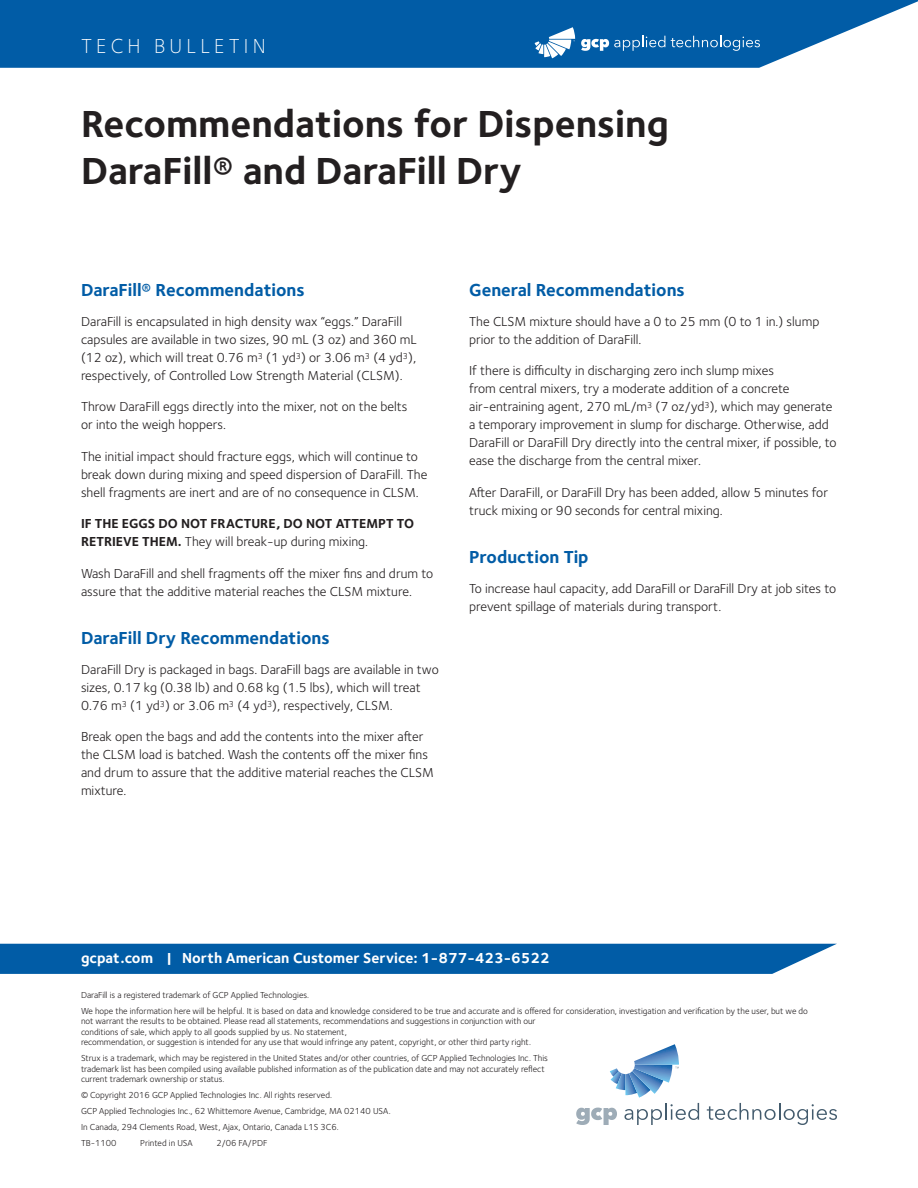
<style>
.page{position:relative;width:918px;height:1188px;background:#fff}
.page>*{position:absolute;margin:0;border:0;box-sizing:border-box;transform-origin:0 0}
.t1{font:700 39px/46.8px "Foundry Sterling";color:#231f20}
.Document_Name{font:300 21px "Foundry Sterling";letter-spacing:.2em;color:#fff}
.Product_Descriptor_C{font:700 18px "Foundry Sterling";color:#015ca6}
.t2{font:700 15px "Foundry Sterling";color:#fff}
.Body_Copy{font:13.5px/18px "Foundry Sterling";color:#231f20}
.Body_Copy-2{font:700 13.5px/18px "Foundry Sterling";color:#231f20}
.t3{font:9px/15.9px "Foundry Sterling";letter-spacing:-.005em;color:#231f20}
.s1{font-weight:400}
</style>
<div class="page">
<svg style="left:0;top:0;width:918px;height:68px;background:#186bae"></svg>
<svg style="left:0;top:944px;width:836px;height:30px;background:#0b62a9"></svg>
<svg style="left:581px;top:36px;width:84px;height:15px"></svg>
<svg style="left:671px;top:36px;width:89px;height:15px"></svg>
<svg style="left:535px;top:27px;width:40px;height:31px"></svg>
<svg style="left:707px;top:1103px;width:130px;height:22px"></svg>
<svg style="left:576px;top:1044px;width:123px;height:81px"></svg>
<p class="Document_Name" style="left:81px;top:34px;width:186px">TECH BULLETIN</p>
<h1 class="t1" style="left:81px;top:102px;width:589px">Recommendations for Dispensing<br>DaraFill® and DaraFill Dry</h1>
<p class="Product_Descriptor_C" style="left:81px;top:279px;width:225px">DaraFill® Recommendations</p>
<p class="Body_Copy" style="left:81px;top:313px;width:337px">DaraFill is encapsulated in high density wax “eggs.” DaraFill capsules are available in two sizes, 90 mL (3 oz) and 360 mL (12 oz), which will treat 0.76 m<sup>3</sup> (1 yd<sup>3</sup>) or 3.06 m<sup>3</sup> (4 yd<sup>3</sup>), respectively, of Controlled Low Strength Material (CLSM).</p>
<p class="Body_Copy" style="left:81px;top:398px;width:328px">Throw DaraFill eggs directly into the mixer, not on the belts or into the weigh hoppers.</p>
<p class="Body_Copy" style="left:81px;top:448px;width:348px">The initial impact should fracture eggs, which will continue to break down during mixing and speed dispersion of DaraFill. The shell fragments are inert and are of no consequence in CLSM.</p>
<p class="Body_Copy-2" style="left:81px;top:515px;width:335px">IF THE EGGS DO NOT FRACTURE, DO NOT ATTEMPT TO<br>RETRIEVE THEM. <span class="s1">They will break-up during mixing.</span></p>
<p class="Body_Copy" style="left:81px;top:565px;width:354px">Wash DaraFill and shell fragments off the mixer fins and drum to assure that the additive material reaches the CLSM mixture.</p>
<p class="Product_Descriptor_C" style="left:81px;top:627px;width:250px">DaraFill Dry Recommendations</p>
<p class="Body_Copy" style="left:81px;top:661px;width:359px">DaraFill Dry is packaged in bags. DaraFill bags are available in two sizes, 0.17 kg (0.38 lb) and 0.68 kg (1.5 lbs), which will treat<br>0.76 m<sup>3</sup> (1 yd<sup>3</sup>) or 3.06 m<sup>3</sup> (4 yd<sup>3</sup>), respectively, CLSM.</p>
<p class="Body_Copy" style="left:81px;top:728px;width:354px">Break open the bags and add the contents into the mixer after the CLSM load is batched. Wash the contents off the mixer fins and drum to assure that the additive material reaches the CLSM mixture.</p>
<p class="Product_Descriptor_C" style="left:469px;top:279px;width:217px">General Recommendations</p>
<p class="Body_Copy" style="left:469px;top:313px;width:352px">The CLSM mixture should have a 0 to 25 mm (0 to 1 in.) slump prior to the addition of DaraFill.</p>
<p class="Body_Copy" style="left:469px;top:362px;width:369px">If there is difficulty in discharging zero inch slump mixes<br>from central mixers, try a moderate addition of a concrete air-entraining agent, 270 mL/m<sup>3</sup> (7 oz/yd<sup>3</sup>), which may generate a temporary improvement in slump for discharge. Otherwise, add DaraFill or DaraFill Dry directly into the central mixer, if possible, to ease the discharge from the central mixer.</p>
<p class="Body_Copy" style="left:469px;top:484px;width:360px">After DaraFill, or DaraFill Dry has been added, allow 5 minutes for truck mixing or 90 seconds for central mixing.</p>
<p class="Product_Descriptor_C" style="left:469px;top:546px;width:121px">Production Tip</p>
<p class="Body_Copy" style="left:469px;top:580px;width:369px">To increase haul capacity, add DaraFill or DaraFill Dry at job sites to prevent spillage of materials during transport.</p>
<p class="t2" style="left:81px;top:949px;width:470px">gcpat.com | North American Customer Service: 1-877-423-6522</p>
<p class="t3" style="left:81px;top:987px;width:728px">DaraFill is a registered trademark of GCP Applied Technologies.<br>We hope the information here will be helpful. It is based on data and knowledge considered to be true and accurate and is offered for consideration, investigation and verification by the user, but we do</p>
<p class="t3" style="left:81px;top:1016px;width:456px;line-height:10.5px">not warrant the results to be obtained. Please read all statements, recommendations and suggestions in conjunction with our conditions of sale, which apply to all goods supplied by us. No statement,<br>recommendation, or suggestion is intended for any use that would infringe any patent, copyright, or other third party right.</p>
<p class="t3" style="left:81px;top:1053px;width:468px;line-height:10.5px">Strux is a trademark, which may be registered in the United States and/or other countries, of GCP Applied Technologies Inc. This trademark list has been compiled using available published information as of the publication date and may not accurately reflect current trademark ownership or status.</p>
<p class="t3" style="left:81px;top:1087px;width:311px">© Copyright 2016 GCP Applied Technologies Inc. All rights reserved.<br>GCP Applied Technologies Inc., 62 Whittemore Avenue, Cambridge, MA 02140 USA.<br>In Canada, 294 Clements Road, West, Ajax, Ontario, Canada L1S 3C6.<br>TB-1100</p>
<p class="t3" style="left:140px;top:1135px;width:54px">Printed in USA</p>
<p class="t3" style="left:217px;top:1135px;width:52px">2/06 FA/PDF</p>
</div>
